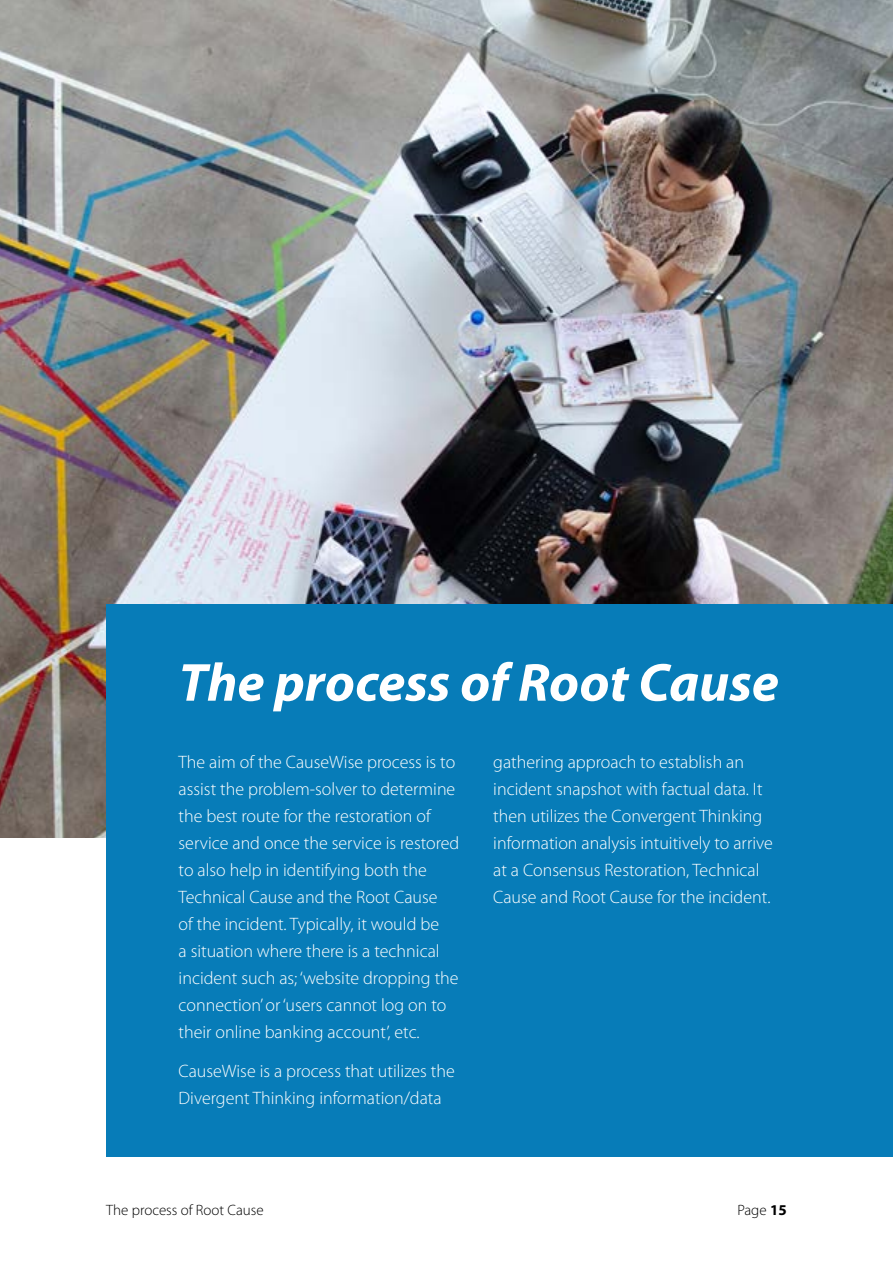
<style>
.page{position:relative;width:893px;height:1263px;background:#fff}
.page>*{position:absolute;margin:0;border:0;box-sizing:border-box;transform-origin:0 0}
.t1{font:italic 700 54px "Myriad Pro";color:#fff}
.t2{font:300 18px/27px "Myriad Pro";color:#fff}
.t3{font:300 15px "Myriad Pro";color:#000}
.s1{font-weight:700}
</style>
<div class="page">
<img style="left:0;top:0;width:893px;height:838px">
<div style="left:106px;top:604px;width:787px;height:553px;background:#077cb8"></div>
<h1 class="t1" style="left:179px;top:647px;width:602px">The process of Root Cause</h1>
<p class="t2" style="left:179px;top:748px;width:282px">The aim of the CauseWise process is to assist the problem-solver to determine the best route for the restoration of service and once the service is restored to also help in identifying both the Technical Cause and the Root Cause<br>of the incident. Typically, it would be<br>a situation where there is a technical incident such as; ‘website dropping the connection’ or ‘users cannot log on to their online banking account’, etc.</p>
<p class="t2" style="left:179px;top:1058px;width:278px">CauseWise is a process that utilizes the<br>Divergent Thinking information/data</p>
<p class="t2" style="left:493px;top:748px;width:281px">gathering approach to establish an incident snapshot with factual data. It then utilizes the Convergent Thinking information analysis intuitively to arrive at a Consensus Restoration, Technical Cause and Root Cause for the incident.</p>
<p class="t3" style="left:106px;top:1201px;width:159px">The process of Root Cause</p>
<p class="t3" style="left:737px;top:1201px;width:51px">Page <span class="s1">15</span></p>
</div>
